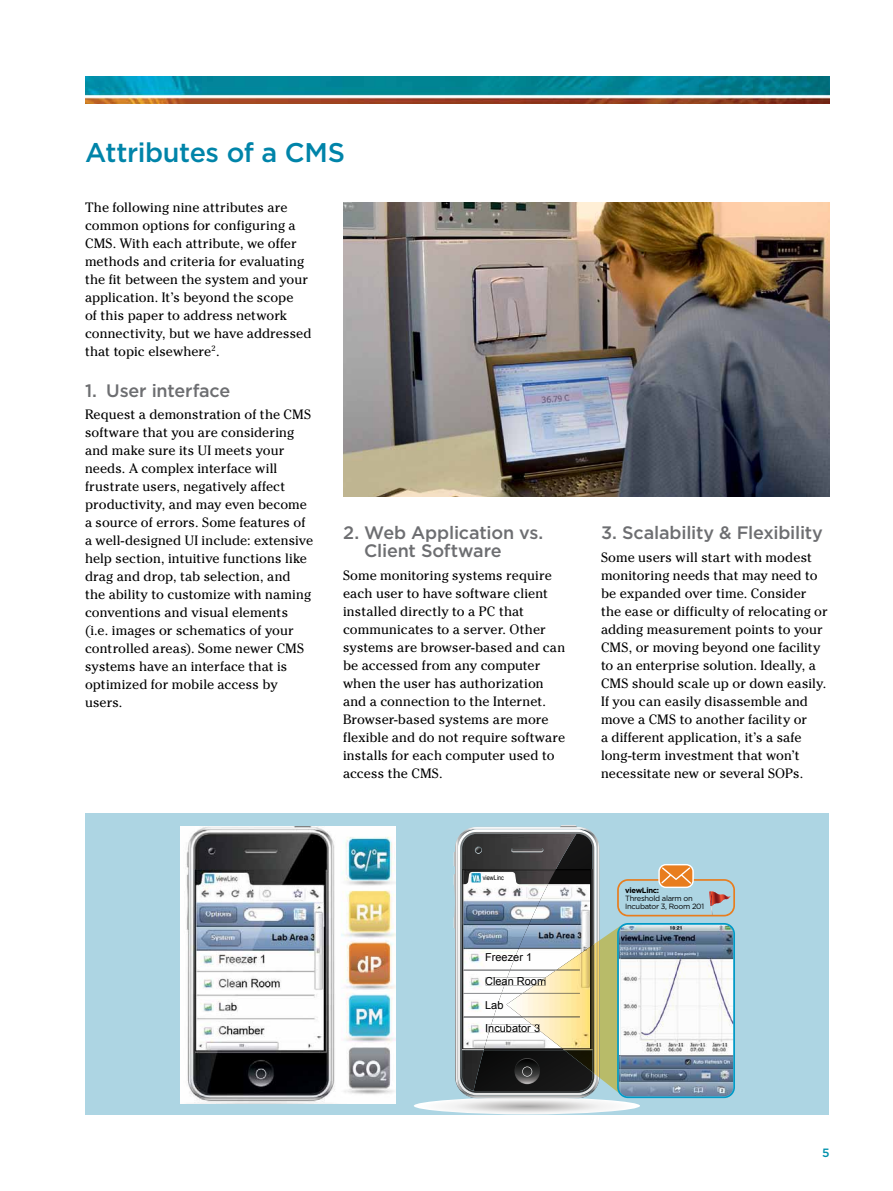
<style>
.page{position:relative;width:893px;height:1191px;background:#fff}
.page>*{position:absolute;margin:0;border:0;box-sizing:border-box;transform-origin:0 0}
.t1{font:500 27px "Gotham";letter-spacing:-.015em;color:#0084a9}
.t2{font:500 18px/18px "Gotham";letter-spacing:-.015em;color:#6d6e71}
.t3{font:13.5px/18px "Cheltenham Std";letter-spacing:.005em;color:#000}
.t4{font:500 12px "Gotham";color:#0091ac}
.t5{font:10.95px/24px "Arial";color:#000}
.t6{font:7.65px/7.6px "Gotham";letter-spacing:-.04em;color:#000}
.t7{font:700 7.65px "Gotham";letter-spacing:-.04em;color:#000}
.t8{font:6.75px "Arial Narrow";color:#000}
</style>
<div class="page">
<img style="left:85px;top:77px;width:744px;height:27px">
<div style="left:85px;top:813px;width:743px;height:301px;background:#add5e3"></div>
<svg style="left:414px;top:825px;width:321px;height:289px"></svg>
<img style="left:181px;top:826px;width:214px;height:277px">
<img style="left:343px;top:203px;width:486px;height:293px">
<h1 class="t1" style="left:85px;top:135px;width:262px">Attributes of a CMS</h1>
<p class="t3" style="left:85px;top:199px;width:228px">The following nine attributes are common options for configuring a CMS. With each attribute, we offer methods and criteria for evaluating the fit between the system and your application. It’s beyond the scope<br>of this paper to address network connectivity, but we have addressed that topic elsewhere<sup>2</sup>.</p>
<h2 class="t2" style="left:85px;top:381px;width:147px">1. User interface</h2>
<p class="t3" style="left:85px;top:406px;width:230px">Request a demonstration of the CMS software that you are considering and make sure its UI meets your needs. A complex interface will frustrate users, negatively affect productivity, and may even become a source of errors. Some features of a well-designed UI include: extensive help section, intuitive functions like drag and drop, tab selection, and the ability to customize with naming conventions and visual elements (i.e. images or schematics of your controlled areas). Some newer CMS systems have an interface that is optimized for mobile access by users.</p>
<h2 class="t2" style="left:364px;top:523px;width:181px;text-indent:-21px">2. Web Application vs.<br>Client Software</h2>
<p class="t3" style="left:343px;top:566px;width:224px">Some monitoring systems require each user to have software client installed directly to a PC that communicates to a server. Other systems are browser-based and can be accessed from any computer when the user has authorization and a connection to the Internet.<br>Browser-based systems are more flexible and do not require software installs for each computer used to access the CMS.</p>
<h2 class="t2" style="left:601px;top:523px;width:223px">3. Scalability &amp; Flexibility</h2>
<p class="t3" style="left:601px;top:548px;width:228px">Some users will start with modest monitoring needs that may need to be expanded over time. Consider the ease or difficulty of relocating or adding measurement points to your CMS, or moving beyond one facility to an enterprise solution. Ideally, a CMS should scale up or down easily.<br>If you can easily disassemble and move a CMS to another facility or<br>a different application, it’s a safe long-term investment that won’t necessitate new or several SOPs.</p>
<p class="t8" style="left:483px;top:873px;width:23px">viewLinc</p>
<p class="t5" style="left:485px;top:945px;width:62px">Freezer 1<br>Clean Room</p>
<p class="t5" style="left:485px;top:1016px;width:56px">Incubator 3</p>
<p class="t5" style="left:485px;top:993px;width:20px">Lab</p>
<p class="t7" style="left:625px;top:885px;width:35px">viewLinc:</p>
<p class="t6" style="left:625px;top:894px;width:80px">Threshold alarm on<br>Incubator 3, Room 201</p>
<p class="t4" style="left:822px;top:1144px;width:9px">5</p>
</div>
